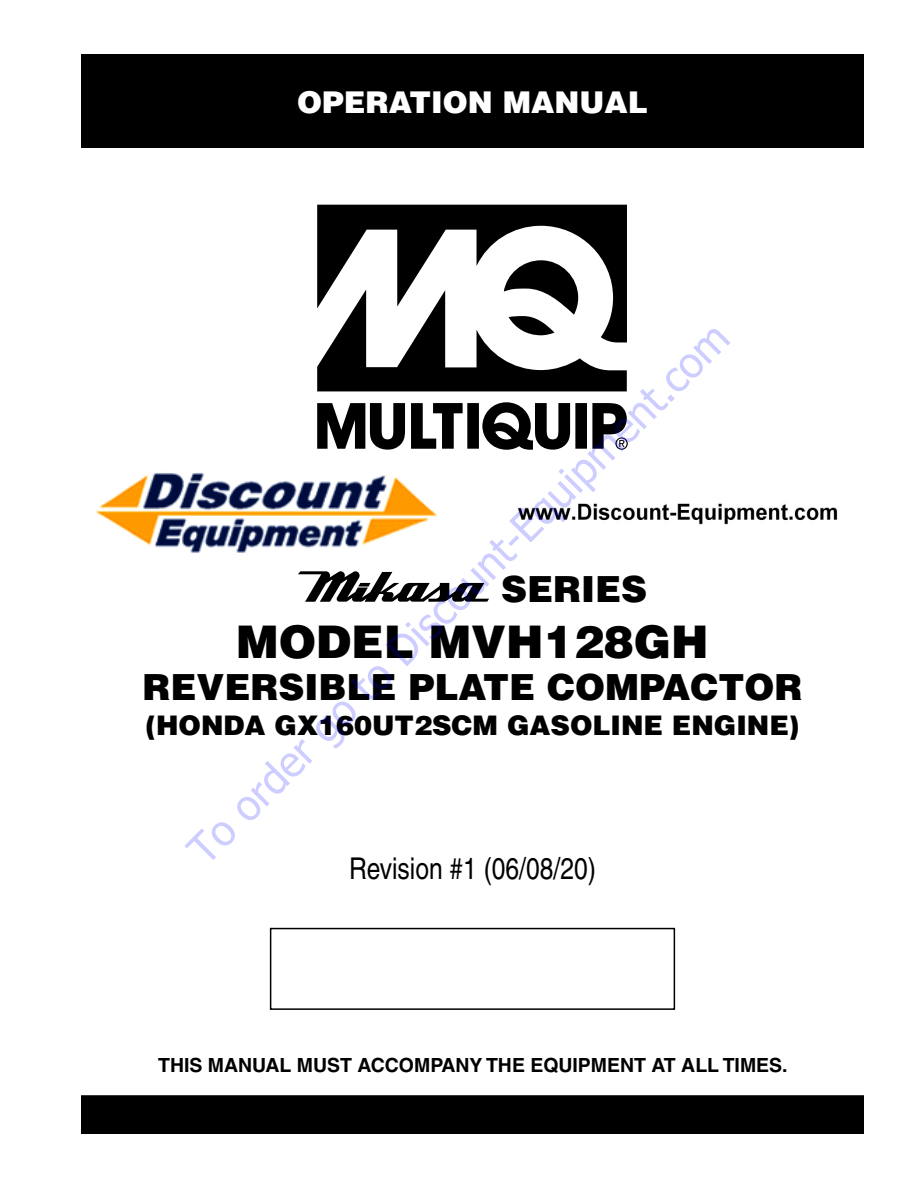
<style>
.page{position:relative;width:918px;height:1188px;background:#fff}
.page>*{position:absolute;margin:0;border:0;box-sizing:border-box;transform-origin:0 0}
.t1{font:900 45px "Helvetica";color:#000}
.t2{font:42px "Tahoma";color:rgb(0 0 255/.2)}
.t3{font:900 36px "Helvetica";color:#000}
.t4{font:condensed 30px "Helvetica";color:#000}
.t5{font:900 30px "Helvetica";color:#fff}
.t6{font:900 27px "Helvetica";color:#000}
.t7{font:700 19.5px "Helvetica";color:#000}
</style>
<div class="page">
<div style="left:81px;top:54px;width:783px;height:94px;background:#000"></div>
<div style="left:82px;top:1096px;width:781px;height:37px;background:#000"></div>
<div style="left:81px;top:1095px;width:783px;height:39px;border:2px solid #000"></div>
<svg style="left:317px;top:205px;width:311px;height:245px"></svg>
<svg style="left:298px;top:571px;width:191px;height:31px"></svg>
<div style="left:270px;top:928px;width:405px;height:82px;border:2px solid #000"></div>
<img style="left:95px;top:473px;width:342px;height:80px">
<img style="left:517px;top:503px;width:321px;height:22px">
<h3 class="t5" style="left:297px;top:83px;width:352px">OPERATION MANUAL</h3>
<h2 class="t2" style="left:175px;top:837px;width:746px;rotate:-45deg">To order go to Discount-Equipment.com</h2>
<h3 class="t3" style="left:501px;top:565px;width:147px">SERIES</h3>
<h1 class="t1" style="left:236px;top:612px;width:474px">MODEL MVH128GH</h1>
<h3 class="t3" style="left:143px;top:663px;width:661px">REVERSIBLE PLATE COMPACTOR</h3>
<h3 class="t6" style="left:146px;top:708px;width:655px">(HONDA GX160UT2SCM GASOLINE ENGINE)</h3>
<h3 class="t4" style="left:349px;top:851px;width:248px">Revision #1 (06/08/20)</h3>
<p class="t7" style="left:158px;top:1053px;width:631px">THIS MANUAL MUST ACCOMPANY THE EQUIPMENT AT ALL TIMES.</p>
</div>
